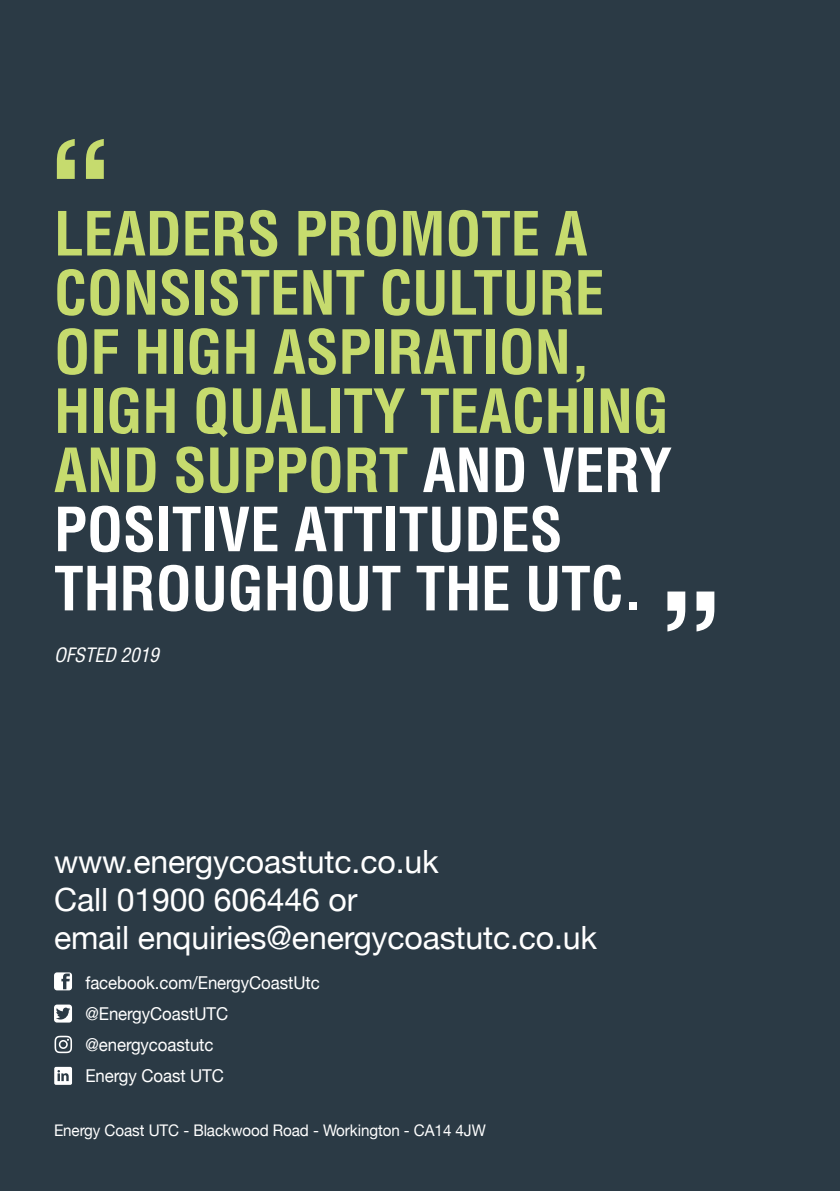
<style>
.page{position:relative;width:840px;height:1191px;background:#fff}
.page>*{position:absolute;margin:0;border:0;box-sizing:border-box;transform-origin:0 0}
.t1{font:700 condensed 59.4px/59.2px "Helvetica";letter-spacing:-.005em;color:#c6db6e}
.t2{font:32px/38px "Helvetica Neue";letter-spacing:-.005em;color:#fff}
.t3{font:italic condensed 19.4px "Helvetica";letter-spacing:-.005em;color:#fff}
.t4{font:17.8px "Helvetica Neue";letter-spacing:-.005em;color:#fff;scale:.95 1}
.t5{font:16px "Helvetica Neue";letter-spacing:-.005em;color:#fff;scale:.95 1}
.s1{color:#fff}
</style>
<div class="page">
<div style="left:0;top:0;width:839px;height:1191px;background:#2b3a45"></div>
<svg style="left:54px;top:972px;width:18px;height:18px"></svg>
<svg style="left:54px;top:1004px;width:18px;height:18px"></svg>
<svg style="left:57px;top:139px;width:47px;height:40px"></svg>
<svg style="left:667px;top:591px;width:47px;height:40px"></svg>
<svg style="left:54px;top:1035px;width:18px;height:18px"></svg>
<svg style="left:54px;top:1066px;width:18px;height:18px"></svg>
<p class="t1" style="left:54px;top:204px;width:619px">LEADERS PROMOTE A<br>CONSISTENT CULTURE<br>OF HIGH ASPIRATION,<br>HIGH QUALITY TEACHING<br>AND SUPPORT <span class="s1">AND VERY<br>POSITIVE ATTITUDES<br>THROUGHOUT THE UTC.</span></p>
<p class="t3" style="left:54px;top:642px;width:106px">OFSTED 2019</p>
<p class="t2" style="left:54px;top:844px;width:544px">www.energycoastutc.co.uk<br>Call 01900 606446 or<br>email enquiries@energycoastutc.co.uk</p>
<p class="t4" style="left:85px;top:969px;width:248px">facebook.com/EnergyCoastUtc</p>
<p class="t4" style="left:85px;top:1000px;width:152px">@EnergyCoastUTC</p>
<p class="t4" style="left:85px;top:1031px;width:136px">@energycoastutc</p>
<p class="t4" style="left:85px;top:1062px;width:147px">Energy Coast UTC</p>
<p class="t5" style="left:54px;top:1118px;width:456px">Energy Coast UTC - Blackwood Road - Workington - CA14 4JW</p>
</div>
